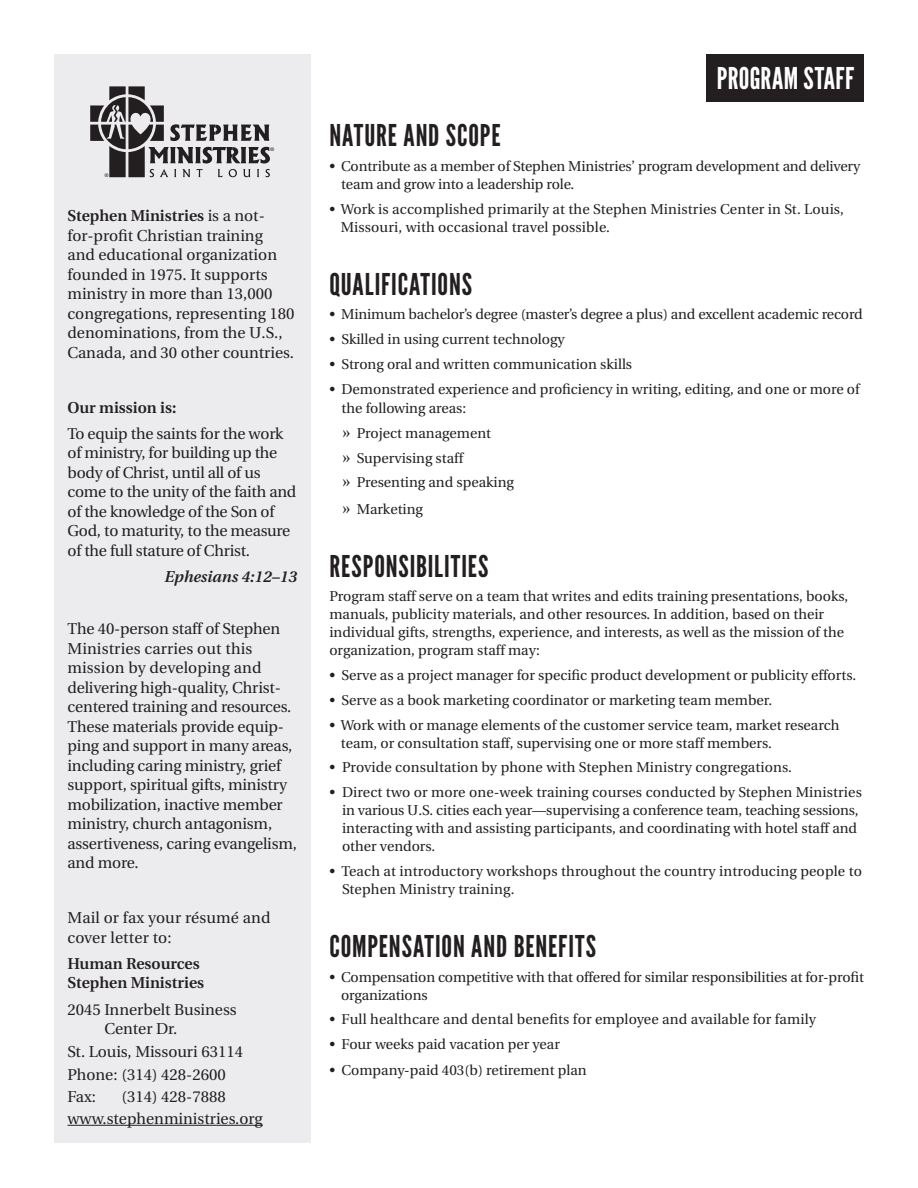
<style>
.page{position:relative;width:918px;height:1188px;background:#fff}
.page>*{position:absolute;margin:0;border:0;box-sizing:border-box;transform-origin:0 0}
.t1{font:30px "League Gothic";letter-spacing:.03em;color:#231f20}
.t2{font:30px "League Gothic";letter-spacing:.015em;color:#fff}
.t3{font:15.75px/19.5px "Utopia";letter-spacing:-.01em;color:#231f20}
.t4{font:600 15.75px/19.5px "Utopia";color:#231f20}
.t5{font:15.75px/19.5px "Utopia";letter-spacing:.01em;color:#231f20}
.t6{font:italic 600 15.75px "Utopia";color:#231f20}
.t7{font:14.25px/18px "Utopia";color:#231f20}
.t8{font:4.95px "Helvetica";color:#231f20}
.s1{font-weight:600}
.s2{font-size:18px}
</style>
<div class="page">
<div style="left:707px;top:54px;width:157px;height:48px;background:#231f20"></div>
<div style="left:54px;top:54px;width:256px;height:1088px;background:#ececee"></div>
<hr style="left:68px;top:1125px;width:195px;height:1px;background:#231f20">
<svg style="left:90px;top:86px;width:180px;height:91px"></svg>
<p class="t8" style="left:105px;top:173px;width:5px">®</p>
<p class="t8" style="left:271px;top:146px;width:5px">®</p>
<p class="t3" style="left:68px;top:206px;width:229px"><span class="s1">Stephen Ministries</span> is a not&shy;for-profit Christian training<br>and educational organization founded in 1975. It supports ministry in more than 13,000 congregations, representing 180 denominations, from the U.S.,<br>Canada, and 30 other countries.</p>
<p class="t4" style="left:68px;top:398px;width:110px">Our mission is:</p>
<p class="t3" style="left:68px;top:424px;width:230px">To equip the saints for the work of ministry, for building up the body of Christ, until all of us come to the unity of the faith and of the knowledge of the Son of<br>God, to maturity, to the measure of the full stature of Christ.</p>
<p class="t6" style="left:165px;top:568px;width:134px">Ephesians 4:12–13</p>
<p class="t3" style="left:68px;top:619px;width:231px">The 40-person staff of Stephen<br>Ministries carries out this mission by developing and delivering high-quality, Christ&shy;centered training and resources.<br>These materials provide equip&shy;ping and support in many areas, including caring ministry, grief support, spiritual gifts, ministry mobilization, inactive member ministry, church antagonism, assertiveness, caring evangelism, and more.</p>
<p class="t5" style="left:68px;top:908px;width:205px">Mail or fax your résumé and cover letter to:</p>
<p class="t4" style="left:68px;top:954px;width:138px">Human Resources<br>Stephen Ministries</p>
<p class="t3" style="left:104px;top:1000px;width:134px;text-indent:-37px">2045 Innerbelt Business<br>Center Dr.</p>
<p class="t3" style="left:68px;top:1042px;width:177px">St. Louis, Missouri 63114</p>
<p class="t3" style="left:68px;top:1065px;width:160px">Phone: (314) 428-2600</p>
<p class="t3" style="left:68px;top:1088px;width:30px">Fax:</p>
<p class="t3" style="left:122px;top:1088px;width:106px">(314) 428-7888</p>
<p class="t3" style="left:68px;top:1109px;width:197px">www.stephenministries.org</p>
<p class="t2" style="left:717px;top:61px;width:139px">PROGRAM STAFF</p>
<p class="t1" style="left:329px;top:118px;width:173px">NATURE AND SCOPE</p>
<p class="t7" style="left:341px;top:157px;width:521px;text-indent:-12px">• Contribute as a member of Stephen Ministries’ program development and delivery team and grow into a leadership role.</p>
<p class="t7" style="left:341px;top:200px;width:505px;text-indent:-11px">• Work is accomplished primarily at the Stephen Ministries Center in St. Louis,<br>Missouri, with occasional travel possible.</p>
<p class="t1" style="left:329px;top:267px;width:144px">QUALIFICATIONS</p>
<p class="t7" style="left:329px;top:306px;width:535px">• Minimum bachelor’s degree (master’s degree a plus) and excellent academic record</p>
<p class="t7" style="left:329px;top:331px;width:237px">• Skilled in using current technology</p>
<p class="t7" style="left:329px;top:355px;width:304px">• Strong oral and written communication skills</p>
<p class="t7" style="left:342px;top:379px;width:520px;line-height:19.5px;text-indent:-12px">• Demonstrated experience and proficiency in writing, editing, and one or more of the following areas:</p>
<p class="t7" style="left:342px;top:424px;width:150px"><span class="s2">»</span> Project management</p>
<p class="t7" style="left:342px;top:449px;width:122px"><span class="s2">»</span> Supervising staff</p>
<p class="t7" style="left:342px;top:474px;width:173px"><span class="s2">»</span> Presenting and speaking</p>
<p class="t7" style="left:342px;top:500px;width:82px"><span class="s2">»</span> Marketing</p>
<p class="t1" style="left:329px;top:549px;width:161px">RESPONSIBILITIES</p>
<p class="t7" style="left:329px;top:588px;width:520px">Program staff serve on a team that writes and edits training presentations, books, manuals, publicity materials, and other resources. In addition, based on their individual gifts, strengths, experience, and interests, as well as the mission of the organization, program staff may:</p>
<p class="t7" style="left:329px;top:667px;width:528px">• Serve as a project manager for specific product development or publicity efforts.</p>
<p class="t7" style="left:329px;top:691px;width:444px">• Serve as a book marketing coordinator or marketing team member.</p>
<p class="t7" style="left:341px;top:716px;width:500px;text-indent:-11px">• Work with or manage elements of the customer service team, market research team, or consultation staff, supervising one or more staff members.</p>
<p class="t7" style="left:329px;top:759px;width:464px">• Provide consultation by phone with Stephen Ministry congregations.</p>
<p class="t7" style="left:342px;top:784px;width:521px;text-indent:-13px">• Direct two or more one-week training courses conducted by Stephen Ministries in various U.S. cities each year—supervising a conference team, teaching sessions, interacting with and assisting participants, and coordinating with hotel staff and other vendors.</p>
<p class="t7" style="left:342px;top:862px;width:521px;text-indent:-13px">• Teach at introductory workshops throughout the country introducing people to<br>Stephen Ministry training.</p>
<p class="t1" style="left:329px;top:929px;width:268px">COMPENSATION AND BENEFITS</p>
<p class="t7" style="left:341px;top:968px;width:524px;text-indent:-12px">• Compensation competitive with that offered for similar responsibilities at for-profit organizations</p>
<p class="t7" style="left:329px;top:1011px;width:488px">• Full healthcare and dental benefits for employee and available for family</p>
<p class="t7" style="left:329px;top:1036px;width:232px">• Four weeks paid vacation per year</p>
<p class="t7" style="left:329px;top:1062px;width:259px">• Company-paid 403(b) retirement plan</p>
</div>
